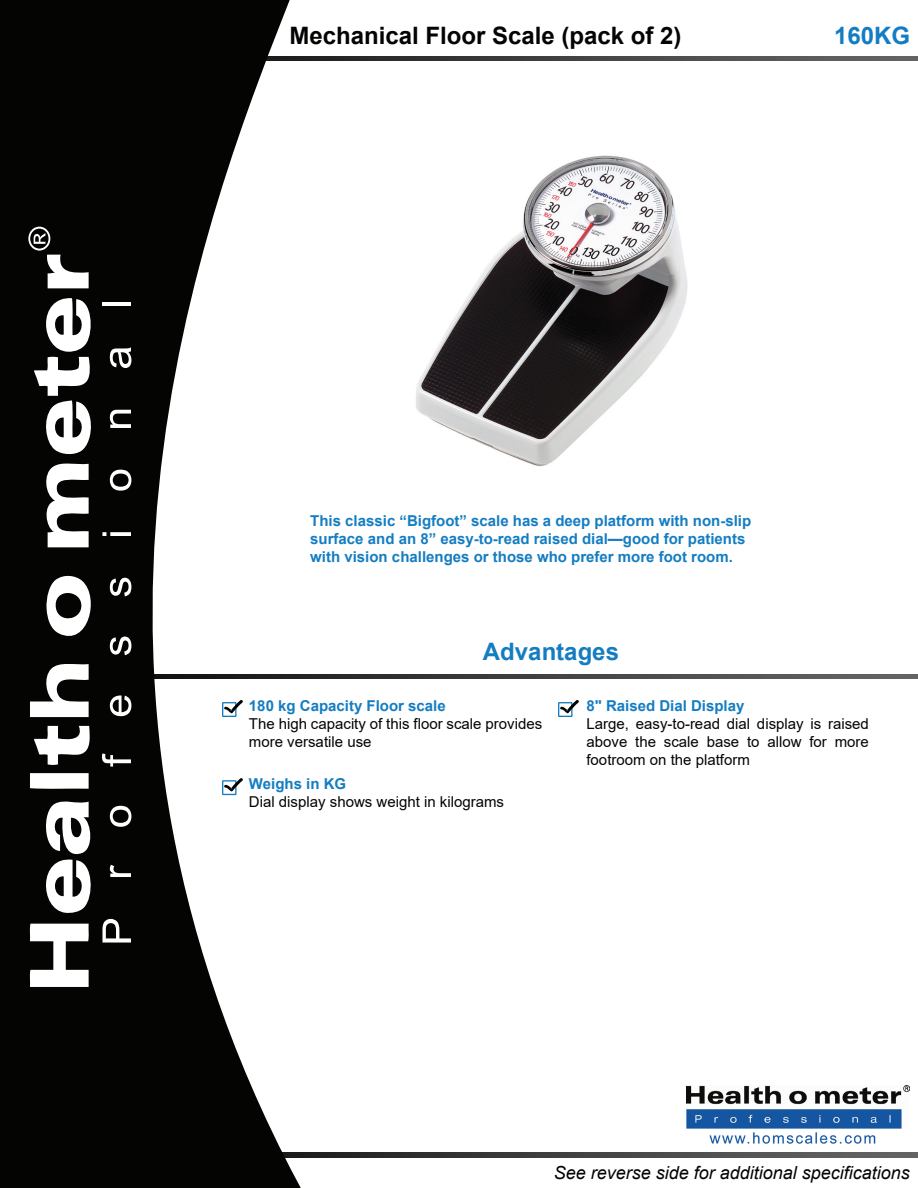
<style>
.page{position:relative;width:918px;height:1188px;background:#fff}
.page>*{position:absolute;margin:0;border:0;box-sizing:border-box;transform-origin:0 0}
.t1{font:700 24px "Arial";color:#040503}
.t2{font:700 24px "Arial";color:#147dc2}
.t3{font:italic 18px "Arial";color:#040503}
.t4{font:700 15px/18px "Arial";color:#147dc2}
.t5{font:15px/18px "Arial";color:#040503;text-align:justify}
</style>
<div class="page">
<svg style="left:310px;top:56px;width:608px;height:5px;background:#444546"></svg>
<svg style="left:310px;top:674px;width:608px;height:5px;background:#464748"></svg>
<svg style="left:310px;top:1153px;width:608px;height:4px;background:#434445"></svg>
<svg style="left:0;top:0;width:310px;height:1188px;fill:#040503"></svg>
<svg style="left:29px;top:924px;width:60px;height:63px"></svg>
<svg style="left:30px;top:773px;width:59px;height:16px"></svg>
<svg style="left:30px;top:661px;width:59px;height:56px"></svg>
<svg style="left:34px;top:726px;width:57px;height:39px"></svg>
<svg style="left:38px;top:798px;width:56px;height:115px"></svg>
<svg style="left:46px;top:574px;width:54px;height:74px"></svg>
<svg style="left:42px;top:461px;width:47px;height:86px"></svg>
<svg style="left:34px;top:296px;width:61px;height:159px"></svg>
<svg style="left:28px;top:227px;width:61px;height:61px"></svg>
<svg style="left:102px;top:919px;width:29px;height:24px"></svg>
<svg style="left:110px;top:865px;width:21px;height:12px"></svg>
<svg style="left:110px;top:806px;width:21px;height:21px"></svg>
<svg style="left:102px;top:753px;width:29px;height:14px"></svg>
<svg style="left:110px;top:696px;width:21px;height:20px"></svg>
<svg style="left:110px;top:637px;width:21px;height:18px"></svg>
<svg style="left:110px;top:578px;width:21px;height:18px"></svg>
<svg style="left:110px;top:532px;width:21px;height:4px"></svg>
<svg style="left:102px;top:532px;width:4px;height:4px"></svg>
<svg style="left:110px;top:470px;width:21px;height:21px"></svg>
<svg style="left:110px;top:410px;width:21px;height:18px"></svg>
<svg style="left:110px;top:347px;width:21px;height:21px"></svg>
<hr style="left:102px;top:302px;width:29px;height:4px;background:#fff">
<svg style="left:222px;top:699px;width:22px;height:18px"></svg>
<svg style="left:558px;top:700px;width:21px;height:17px"></svg>
<svg style="left:222px;top:777px;width:22px;height:18px"></svg>
<img style="left:416px;top:155px;width:272px;height:312px">
<img style="left:686px;top:1086px;width:223px;height:58px">
<h1 class="t1" style="left:289px;top:19px;width:394px">Mechanical Floor Scale (pack of 2)</h1>
<h1 class="t2" style="left:834px;top:19px;width:78px">160KG</h1>
<p class="t4" style="left:310px;top:512px;width:442px">This classic “Bigfoot” scale has a deep platform with non-slip surface and an 8” easy-to-read raised dial—good for patients with vision challenges or those who prefer more foot room.</p>
<h1 class="t2" style="left:483px;top:635px;width:138px">Advantages</h1>
<p class="t4" style="left:249px;top:697px;width:198px">180 kg Capacity Floor scale</p>
<p class="t5" style="left:249px;top:714px;width:295px">The high capacity of this floor scale provides more versatile use</p>
<p class="t4" style="left:249px;top:775px;width:99px">Weighs in KG</p>
<p class="t5" style="left:249px;top:792px;width:257px">Dial display shows weight in kilograms</p>
<p class="t4" style="left:586px;top:697px;width:160px">8" Raised Dial Display</p>
<p class="t5" style="left:586px;top:714px;width:284px">Large, easy-to-read dial display is raised above the scale base to allow for more footroom on the platform</p>
<p class="t3" style="left:554px;top:1161px;width:358px">See reverse side for additional specifications</p>
</div>
